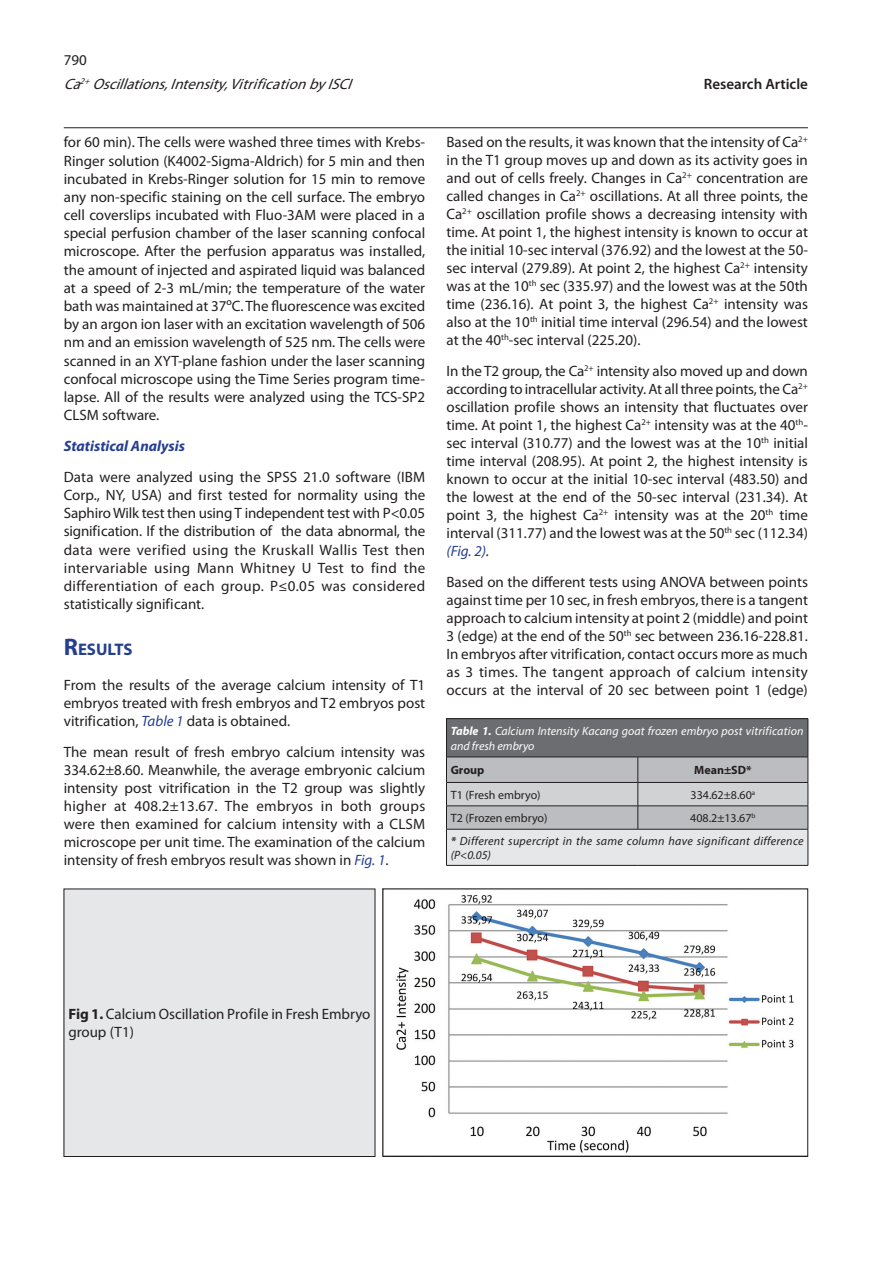
<style>
.page{position:relative;width:893px;height:1263px;background:#fff}
.page>*{position:absolute;margin:0;border:0;box-sizing:border-box;transform-origin:0 0}
.METIN{font:700 16.8px "Myriad Pro";color:#253f8e}
.METIN-2{font:15px/18px "Myriad Pro";color:#231f20;text-align:justify}
.t1{font:italic 15px/23.4px "Myriad Pro";color:#231f20}
.METIN-3{font:italic 700 15px "Myriad Pro";color:#253f8e}
.t2{font:600 15px "Myriad Pro";color:#231f20}
.Bağlantı{font:italic 15px "Myriad Pro";color:#253f8e}
.TABLO{font:italic 12px/14.4px "Myriad Pro";color:#fff}
.TABLO-2{font:italic 12px/14.4px "Myriad Pro";letter-spacing:.025em;color:#231f20}
.TABLO-3{font:12px "Myriad Pro";color:#231f20}
.TABLO-4{font:700 12px "Myriad Pro";color:#231f20}
.s1{font-style:normal}
.s2{font-size:24px}
.s3{font-style:italic;color:#253f8e}
.s4{color:#231f20}
.s5{font-weight:700}
.s6{font-weight:600}
</style>
<div class="page">
<hr style="left:64px;top:127px;width:744px;height:1px;background:#231f20">
<div style="left:446px;top:719px;width:362px;height:38px;background:#6c6d70"></div>
<div style="left:446px;top:829px;width:362px;height:36px;background:#e6e7e9"></div>
<hr style="left:446px;top:718px;width:192px;height:1px;background:#231f20">
<hr style="left:446px;top:719px;width:1px;height:38px;background:#231f20">
<hr style="left:638px;top:718px;width:170px;height:1px;background:#231f20">
<hr style="left:808px;top:719px;width:1px;height:38px;background:#231f20">
<svg style="left:446px;top:757px;width:363px;height:72px"></svg>
<hr style="left:446px;top:829px;width:192px;height:1px;background:#231f20">
<hr style="left:446px;top:829px;width:1px;height:36px;background:#231f20">
<hr style="left:638px;top:829px;width:170px;height:1px;background:#231f20">
<hr style="left:808px;top:829px;width:1px;height:36px;background:#231f20">
<hr style="left:446px;top:865px;width:192px;height:1px;background:#231f20">
<hr style="left:638px;top:865px;width:170px;height:1px;background:#231f20">
<img style="left:396px;top:895px;width:398px;height:258px">
<div style="left:383px;top:889px;width:425px;height:268px;border:1px solid #231f20"></div>
<div style="left:64px;top:889px;width:311px;height:267px;background:#e6e7e9"></div>
<p class="t1" style="left:64px;top:48px;width:295px"><span class="s1">790<br></span>Ca<sup>2+</sup>Oscillations,Intensity,VitrificationbyISCI</p>
<p class="METIN-2" style="left:64px;top:133px;width:363px">for 60 min). The cells were washed three times with Krebs-Ringer solution (K4002-Sigma-Aldrich) for 5 min and then incubated in Krebs-Ringer solution for 15 min to remove any non-specific staining on the cell surface. The embryo cell coverslips incubated with Fluo-3AM were placed in a special perfusion chamber of the laser scanning confocal microscope. After the perfusion apparatus was installed, the amount of injected and aspirated liquid was balanced at a speed of 2-3 mL/min; the temperature of the water bath was maintained at 37ºC. The fluorescence was excited by an argon ion laser with an excitation wavelength of 506 nm and an emission wavelength of 525 nm. The cells were scanned in an XYT-plane fashion under the laser scanning confocal microscope using the Time Series program time&shy;lapse. All of the results were analyzed using the TCS-SP2<br>CLSM software.</p>
<p class="METIN-3" style="left:64px;top:436px;width:123px">Statistical Analysis</p>
<p class="METIN-2" style="left:64px;top:468px;width:363px">Data were analyzed using the SPSS 21.0 software (IBM Corp., NY, USA) and first tested for normality using the Saphiro Wilk test then using T independent test with P&lt;0.05 signification. If the distribution of the data abnormal, the data were verified using the Kruskall Wallis Test then intervariable using Mann Whitney U Test to find the differentiation of each group. P≤0.05 was considered statistically significant.</p>
<p class="METIN" style="left:64px;top:640px;width:70px"><span class="s2">R</span>ESULTS</p>
<p class="METIN-2" style="left:64px;top:676px;width:363px">From the results of the average calcium intensity of T1 embryos treated with fresh embryos and T2 embryos post vitrification, <span class="s3">Table 1</span> data is obtained.</p>
<p class="METIN-2" style="left:64px;top:742px;width:363px">The mean result of fresh embryo calcium intensity was 334.62±8.60. Meanwhile, the average embryonic calcium intensity post vitrification in the T2 group was slightly higher at 408.2±13.67. The embryos in both groups were then examined for calcium intensity with a CLSM microscope per unit time. The examination of the calcium intensity of fresh embryos result was shown in <span class="s3">Fig. 1</span>.</p>
<p class="t2" style="left:704px;top:74px;width:106px">Research Article</p>
<p class="METIN-2" style="left:446px;top:133px;width:363px">Based on the results, it was known that the intensity of Ca<sup>2+ </sup>in the T1 group moves up and down as its activity goes in and out of cells freely. Changes in Ca<sup>2+</sup> concentration are called changes in Ca<sup>2+</sup> oscillations. At all three points, the Ca<sup>2+</sup> oscillation profile shows a decreasing intensity with time. At point 1, the highest intensity is known to occur at the initial 10-sec interval (376.92) and the lowest at the 50- sec interval (279.89). At point 2, the highest Ca<sup>2+</sup> intensity was at the 10<sup>th</sup> sec (335.97) and the lowest was at the 50th time (236.16). At point 3, the highest Ca<sup>2+</sup> intensity was also at the 10<sup>th</sup> initial time interval (296.54) and the lowest at the 40<sup>th</sup>-sec interval (225.20).</p>
<p class="METIN-2" style="left:446px;top:362px;width:363px">In the T2 group, the Ca<sup>2+</sup> intensity also moved up and down according to intracellular activity. At all three points, the Ca<sup>2+ </sup>oscillation profile shows an intensity that fluctuates over time. At point 1, the highest Ca<sup>2+</sup> intensity was at the 40<sup>th&shy;</sup>sec interval (310.77) and the lowest was at the 10<sup>th</sup> initial time interval (208.95). At point 2, the highest intensity is known to occur at the initial 10-sec interval (483.50) and the lowest at the end of the 50-sec interval (231.34). At point 3, the highest Ca<sup>2+</sup> intensity was at the 20<sup>th</sup> time interval (311.77) and the lowest was at the 50<sup>th</sup> sec (112.34)</p>
<p class="Bağlantı" style="left:446px;top:542px;width:44px">(Fig. 2)<span class="s4">.</span></p>
<p class="METIN-2" style="left:446px;top:573px;width:363px">Based on the different tests using ANOVA between points against time per 10 sec, in fresh embryos, there is a tangent approach to calcium intensity at point 2 (middle) and point 3 (edge) at the end of the 50<sup>th</sup> sec between 236.16-228.81.<br>In embryos after vitrification, contact occurs more as much as 3 times. The tangent approach of calcium intensity occurs at the interval of 20 sec between point 1 (edge)</p>
<p class="TABLO" style="left:451px;top:724px;width:354px"><span class="s5">Table 1.</span> Calcium Intensity Kacang goat frozen embryo post vitrification and fresh embryo</p>
<p class="TABLO-4" style="left:451px;top:763px;width:35px">Group</p>
<p class="TABLO-4" style="left:694px;top:763px;width:59px">Mean±SD*</p>
<p class="TABLO-3" style="left:451px;top:787px;width:91px">T1 (Fresh embryo)</p>
<p class="TABLO-3" style="left:690px;top:787px;width:66px">334.62±8.60<sup>a</sup></p>
<p class="TABLO-3" style="left:451px;top:811px;width:98px">T2 (Frozen embryo)</p>
<p class="TABLO-3" style="left:690px;top:811px;width:67px">408.2±13.67<sup>b</sup></p>
<p class="TABLO-2" style="left:451px;top:833px;width:354px"><span class="s6">*</span> Different supercript in the same column have significant difference (P&lt;0.05)</p>
<p class="METIN-2" style="left:68px;top:1005px;width:304px"><span class="s5">Fig 1.</span> Calcium Oscillation Profile in Fresh Embryo group (T1)</p>
</div>
